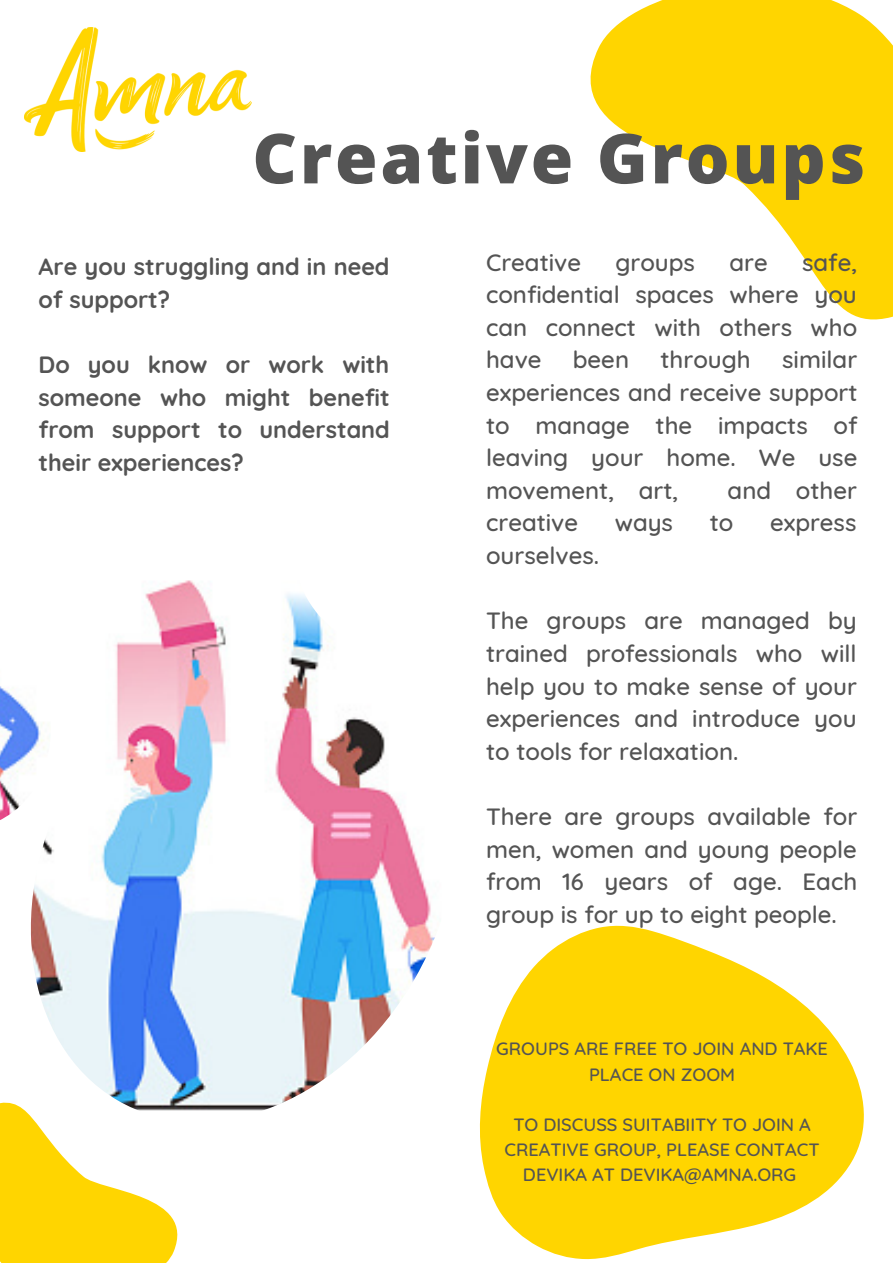
<style>
.page{position:relative;width:893px;height:1264px;background:#fff}
.page>*{position:absolute;margin:0;border:0;box-sizing:border-box;transform-origin:0 0}
.t1{font:800 69px "Open Sans";letter-spacing:.04em;color:#545454}
.t2{font:500 24px/32.5px "Quicksand";color:#545454;text-align:justify}
.t3{font:700 23.4px/32.5px "Quicksand";color:#545454}
.t4{font:500 18.15px/25.2px "Quicksand";color:#545454;text-align:center}
</style>
<div class="page">
<svg style="left:480px;top:925px;width:384px;height:334px;fill:#ffd500"></svg>
<svg style="left:590px;top:0;width:302px;height:320px;fill:#ffd500"></svg>
<svg style="left:0;top:1133px;width:178px;height:129px"></svg>
<img style="left:0;top:580px;width:486px;height:553px">
<img style="left:25px;top:27px;width:227px;height:124px">
<h1 class="t1" style="left:252px;top:110px;width:614px">Creative Groups</h1>
<p class="t3" style="left:39px;top:250px;width:352px">Are you struggling and in need of support?</p>
<p class="t3" style="left:39px;top:348px;width:353px;text-align:justify">Do you know or work with someone who might benefit from support to understand their experiences?</p>
<p class="t2" style="left:486px;top:245px;width:372px;text-indent:316px">safe, confidential spaces where you can connect with others who have</p>
<p class="t2" style="left:486px;top:245px;width:96px">Creative</p>
<p class="t2" style="left:615px;top:245px;width:81px">groups</p>
<p class="t2" style="left:729px;top:245px;width:40px">are</p>
<p class="t2" style="left:486px;top:343px;width:373px;text-indent:296px">similar experiences and receive support to manage the impacts of leaving your home. We use movement, art,</p>
<p class="t2" style="left:573px;top:343px;width:58px">been</p>
<p class="t2" style="left:660px;top:343px;width:92px">through</p>
<p class="t2" style="left:727px;top:473px;width:131px">and other</p>
<p class="t2" style="left:486px;top:506px;width:93px">creative</p>
<p class="t2" style="left:614px;top:506px;width:60px">ways</p>
<p class="t2" style="left:709px;top:506px;width:25px">to</p>
<p class="t2" style="left:770px;top:506px;width:88px">express</p>
<p class="t2" style="left:486px;top:538px;width:115px">ourselves.</p>
<p class="t2" style="left:486px;top:604px;width:372px">The groups are managed by trained professionals who will help you to make sense of your experiences and introduce you to tools for relaxation.</p>
<p class="t2" style="left:486px;top:799px;width:372px">There are groups available for men, women and young people from 16 years of age. Each group is for up to eight people.</p>
<p class="t4" style="left:496px;top:1035px;width:333px">GROUPS ARE FREE TO JOIN AND TAKE<br>PLACE ON ZOOM</p>
<p class="t4" style="left:504px;top:1111px;width:316px">TO DISCUSS SUITABIITY TO JOIN A<br>CREATIVE GROUP, PLEASE CONTACT<br>DEVIKA AT DEVIKA@AMNA.ORG</p>
</div>
